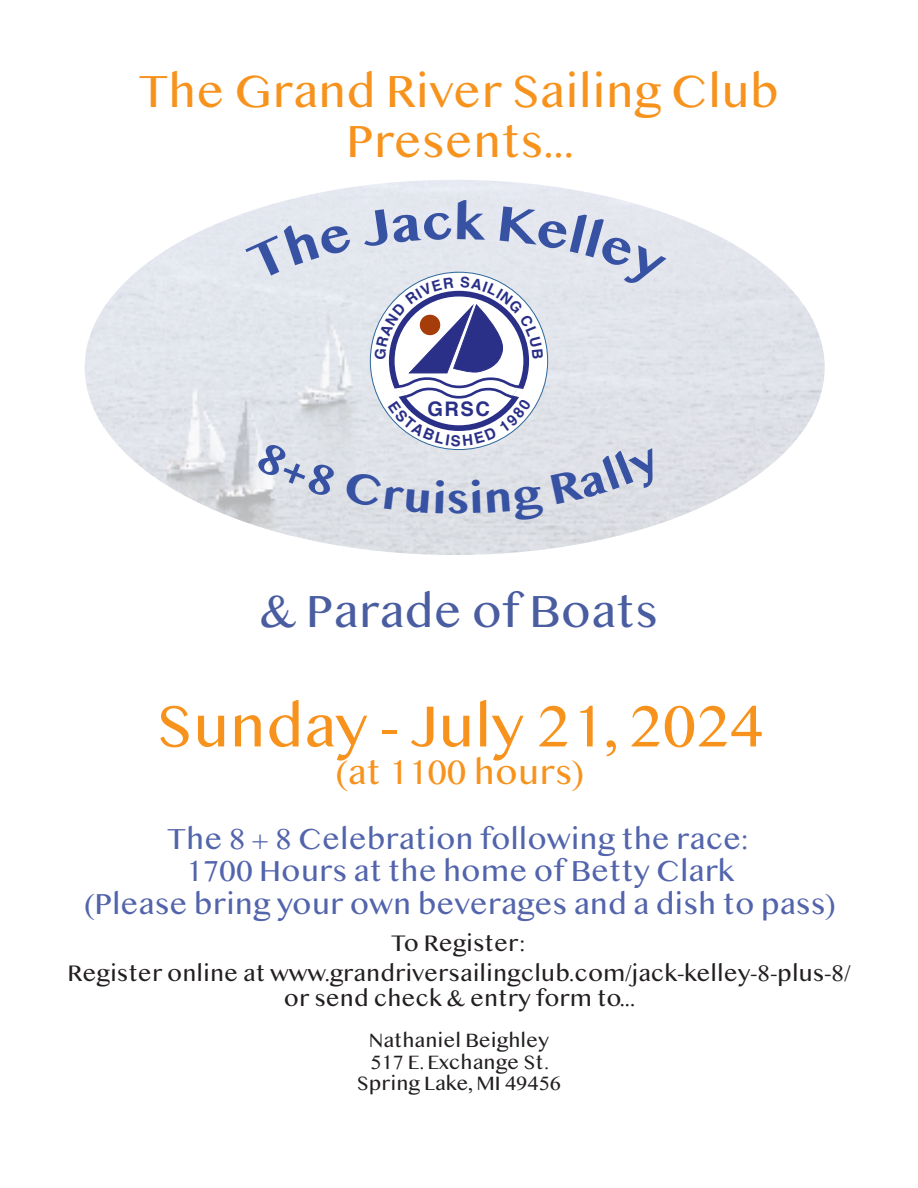
<style>
.page{position:relative;width:918px;height:1188px;background:#fff}
.page>*{position:absolute;margin:0;border:0;box-sizing:border-box;transform-origin:0 0}
.t1{font:54px "Bangla MN";color:#f7931d}
.t2{font:42px/50.4px "Bangla MN";color:#f7931d;text-align:center}
.t3{font:42px "Bangla MN";color:#495da0}
.t4{font:700 39px "Bangla MN";color:#3752a2;scale:1.07 1}
.t5{font:31.5px "Bangla MN";color:#f7931d}
.t6{font:27px/32.4px "Bangla MN";color:#5264ab;text-align:center}
.t7{font:21px/25.2px "Bangla MN";color:#231f20;text-align:center}
.t8{font:700 20.1px "Helvetica";color:#2a2f87}
.t9{font:18px/21.6px "Bangla MN";color:#231f20;text-align:center}
</style>
<div class="page">
<img style="left:84px;top:180px;width:741px;height:374px">
<svg style="left:245px;top:200px;width:422px;height:321px;background:#dbdde7"></svg>
<h2 class="t2" style="left:139px;top:70px;width:642px">The Grand River Sailing Club<br>Presents...</h2>
<p class="t8" style="left:427px;top:392px;width:64px">GRSC</p>
<h3 class="t4" style="left:447px;top:477px;width:23px">s</h3>
<h2 class="t3" style="left:260px;top:583px;width:400px">&amp; Parade of Boats</h2>
<h1 class="t1" style="left:156px;top:690px;width:609px">Sunday - July 21, 2024</h1>
<p class="t5" style="left:335px;top:751px;width:252px">(at 1100 hours)</p>
<p class="t6" style="left:83px;top:825px;width:755px">The 8 + 8 Celebration following the race:<br>1700 Hours at the home of Betty Clark<br>(Please bring your own beverages and a dish to pass)</p>
<p class="t7" style="left:391px;top:933px;width:135px">To Register:</p>
<p class="t7" style="left:68px;top:962px;width:784px">Register online at www.grandriversailingclub.com/jack-kelley-8-plus-8/ or send check &amp; entry form to...</p>
<p class="t9" style="left:357px;top:1031px;width:206px">Nathaniel Beighley<br>517 E. Exchange St.<br>Spring Lake, MI 49456</p>
</div>
